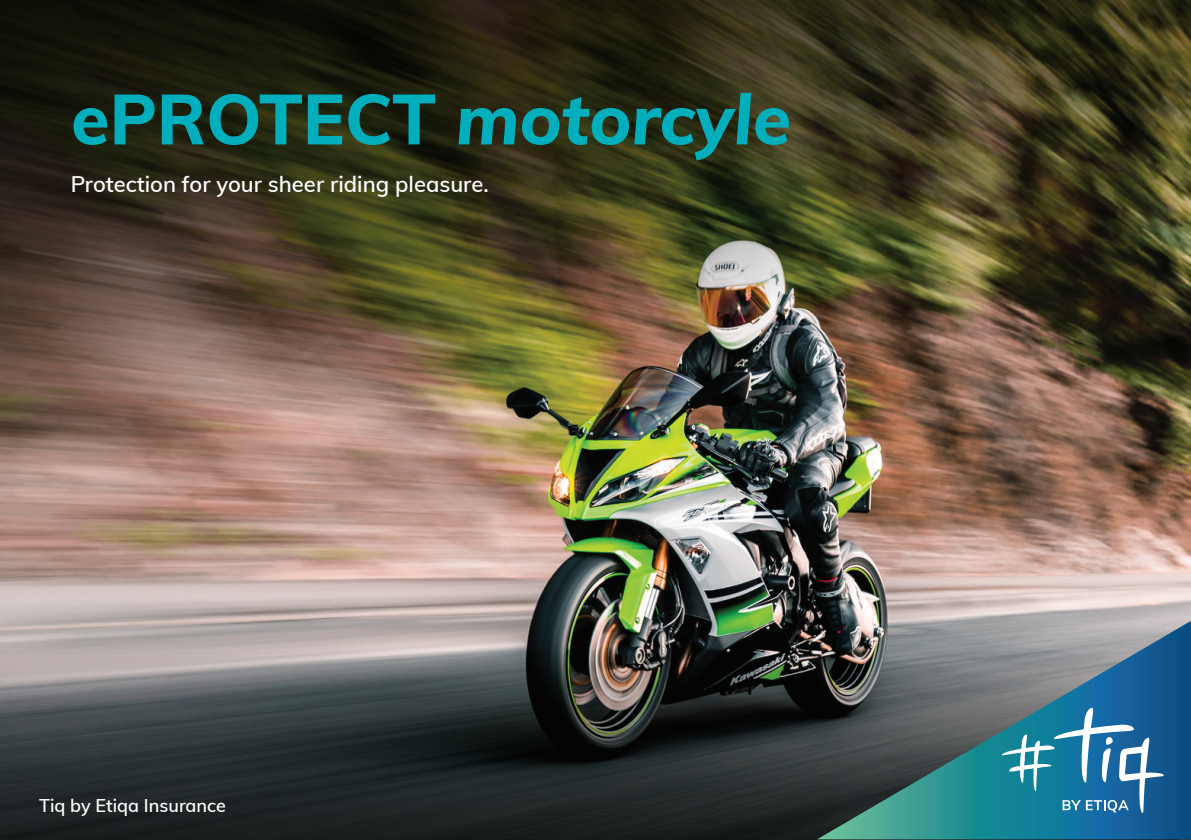
<style>
.page{position:relative;width:1191px;height:840px;background:#fff}
.page>*{position:absolute;margin:0;border:0;box-sizing:border-box;transform-origin:0 0}
.t1{font:italic 800 70px "Muli";color:#00aebc}
.t2{font:600 22px "Muli";color:#fff}
.t3{font:600 18px "Muli";color:#fff}
.s1{font-style:normal}
</style>
<div class="page">
<img style="left:0;top:493px;width:1191px;height:157px">
<img style="left:0;top:0;width:1191px;height:493px">
<svg style="left:0;top:650px;width:1191px;height:189px;background:#363b3b"></svg>
<svg style="left:817px;top:620px;width:374px;height:218px;background:#4d707b"></svg>
<svg style="left:1002px;top:707px;width:161px;height:105px;background:#3c87aa"></svg>
<h1 class="t1" style="left:71px;top:68px;width:722px"><span class="s1">ePROTECT</span> motorcyle</h1>
<p class="t2" style="left:71px;top:168px;width:419px">Protection for your sheer riding pleasure.</p>
<p class="t3" style="left:39px;top:791px;width:188px">Tiq by Etiqa Insurance</p>
</div>
